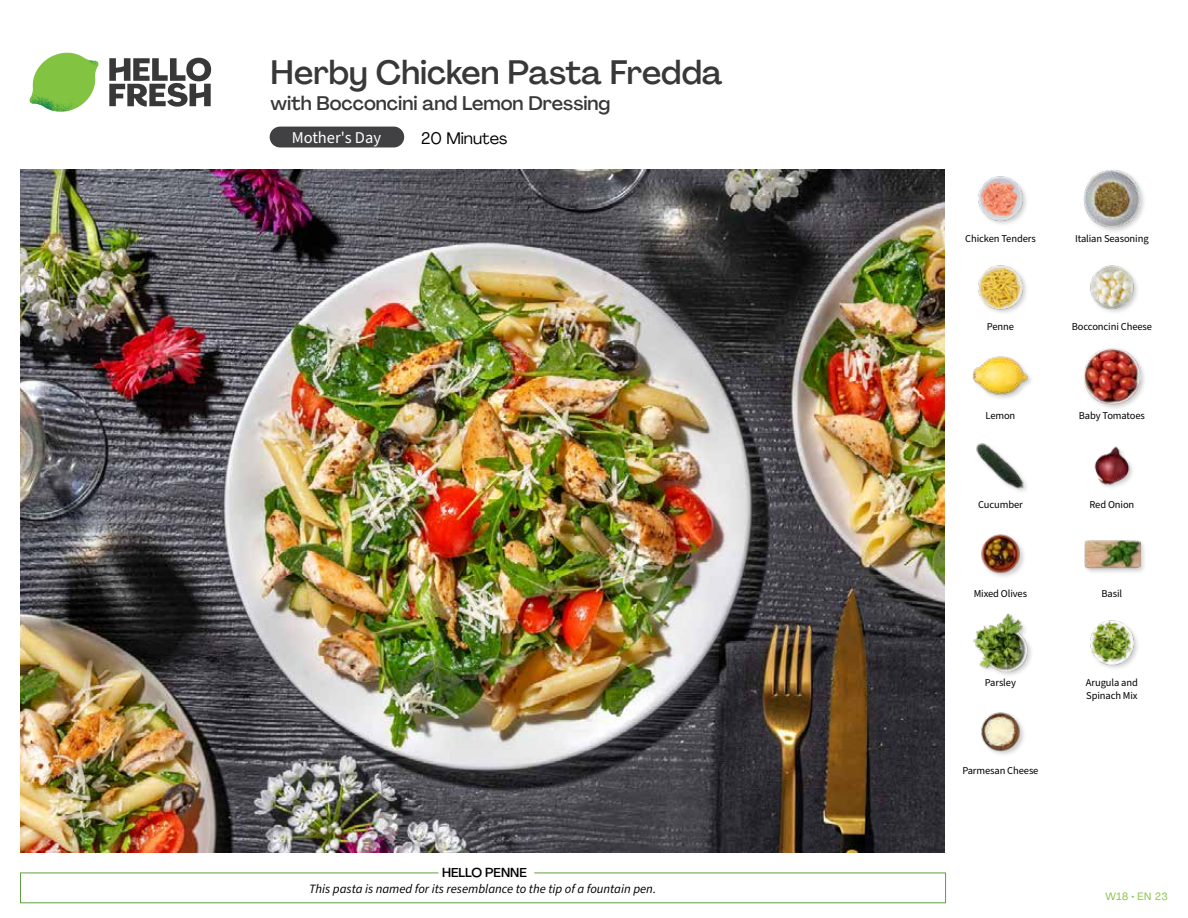
<style>
.page{position:relative;width:1188px;height:918px;background:#fff}
.page>*{position:absolute;margin:0;border:0;box-sizing:border-box;transform-origin:0 0}
.t1{font:500 33px "Agrandir";letter-spacing:-.005em;color:#383839}
.t2{font:500 19.5px "Agrandir";color:#383839}
.t3{font:16.5px "Source Sans Pro";color:#fff}
.t4{font:16.5px "Agrandir";color:#000}
.t5{font:italic 12.75px "Source Sans Pro";color:#000}
.t6{font:500 12.75px "Agrandir";color:#000}
.t7{font:10.5px/13.5px "Source Sans Pro";letter-spacing:-.01em;color:#000}
.t8{font:10.5px "Agrandir";letter-spacing:.05em;color:#82c341}
</style>
<div class="page">
<div style="left:270px;top:127px;width:134px;height:20px;background:#414042;border-radius:10px"></div>
<svg style="left:109px;top:57px;width:102px;height:50px"></svg>
<svg style="left:34px;top:53px;width:62px;height:40px"></svg>
<img style="left:67px;top:53px;width:32px;height:26px">
<img style="left:33px;top:75px;width:59px;height:11px">
<img style="left:29px;top:79px;width:61px;height:33px">
<img style="left:65px;top:86px;width:27px;height:25px">
<div style="left:20px;top:873px;width:926px;height:30px;border:1px solid #609f43"></div>
<div style="left:438px;top:865px;width:96px;height:15px;background:#fff"></div>
<img style="left:21px;top:170px;width:924px;height:682px">
<img style="left:981px;top:712px;width:43px;height:43px">
<img style="left:1090px;top:620px;width:48px;height:49px">
<div style="left:973px;top:613px;width:61px;height:65px;background:#000;opacity:.2"></div>
<img style="left:973px;top:614px;width:56px;height:57px">
<div style="left:1083px;top:539px;width:64px;height:36px;background:#000;opacity:.2"></div>
<img style="left:1083px;top:539px;width:58px;height:36px">
<img style="left:981px;top:534px;width:43px;height:43px">
<img style="left:1094px;top:446px;width:39px;height:42px">
<img style="left:976px;top:443px;width:51px;height:48px">
<div style="left:1082px;top:347px;width:65px;height:64px;background:#000;opacity:.2"></div>
<img style="left:1083px;top:347px;width:58px;height:58px">
<div style="left:972px;top:355px;width:62px;height:46px;background:#000;opacity:.2"></div>
<img style="left:972px;top:355px;width:57px;height:46px">
<img style="left:1090px;top:265px;width:48px;height:47px">
<img style="left:978px;top:265px;width:49px;height:48px">
<div style="left:1082px;top:169px;width:65px;height:65px;background:#000;opacity:.2"></div>
<img style="left:1083px;top:170px;width:58px;height:57px">
<img style="left:978px;top:176px;width:49px;height:48px">
<h1 class="t1" style="left:271px;top:52px;width:453px">Herby Chicken Pasta Fredda</h1>
<h2 class="t2" style="left:271px;top:91px;width:341px">with Bocconcini and Lemon Dressing</h2>
<h3 class="t3" style="left:292px;top:127px;width:91px">Mother's Day</h3>
<h3 class="t4" style="left:421px;top:128px;width:88px">20 Minutes</h3>
<p class="t6" style="left:442px;top:864px;width:86px">HELLO PENNE</p>
<p class="t5" style="left:309px;top:880px;width:349px">This pasta is named for its resemblance to the tip of a fountain pen.</p>
<p class="t7" style="left:965px;top:232px;width:72px">Chicken Tenders</p>
<p class="t7" style="left:1075px;top:232px;width:75px">Italian Seasoning</p>
<p class="t7" style="left:987px;top:321px;width:29px">Penne</p>
<p class="t7" style="left:1072px;top:321px;width:82px">Bocconcini Cheese</p>
<p class="t7" style="left:985px;top:409px;width:31px">Lemon</p>
<p class="t7" style="left:1079px;top:409px;width:68px">Baby Tomatoes</p>
<p class="t7" style="left:978px;top:498px;width:46px">Cucumber</p>
<p class="t7" style="left:1090px;top:498px;width:46px">Red Onion</p>
<p class="t7" style="left:974px;top:587px;width:55px">Mixed Olives</p>
<p class="t7" style="left:1102px;top:587px;width:22px">Basil</p>
<p class="t7" style="left:985px;top:676px;width:33px">Parsley</p>
<p class="t7" style="left:962px;top:764px;width:78px">Parmesan Cheese</p>
<p class="t7" style="left:1086px;top:676px;width:53px">Arugula and<br>Spinach Mix</p>
<p class="t8" style="left:1106px;top:890px;width:64px">W18 • EN 23</p>
</div>
